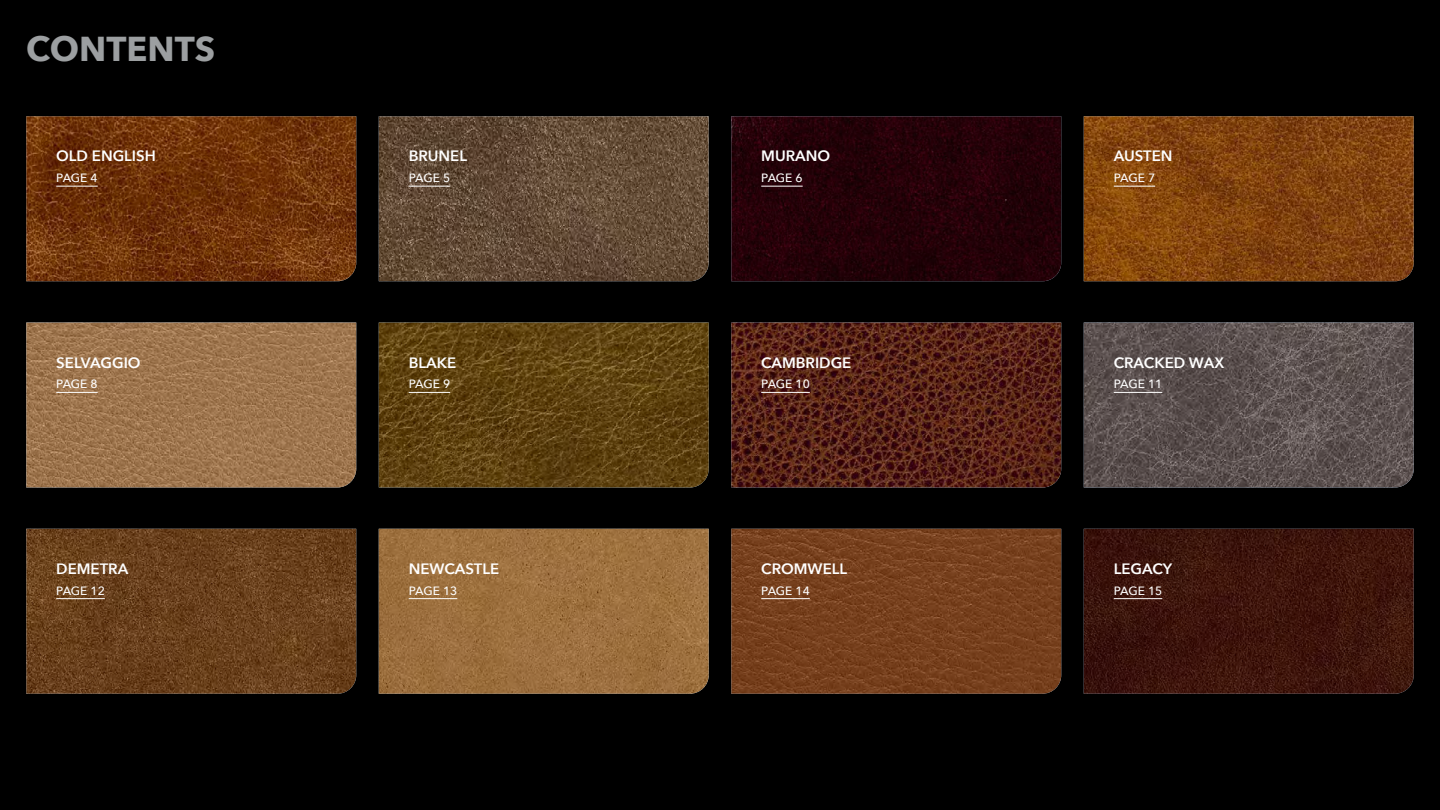
<style>
.page{position:relative;width:1440px;height:810px;background:#000}
.page>*{position:absolute;margin:0;border:0;box-sizing:border-box;transform-origin:0 0}
.t1{font:700 34.5px "Avenir Next";color:#9c9fa1}
.t2{font:600 15px "Avenir Next";color:#fff}
.t3{font:500 12px "Avenir Next";letter-spacing:-.02em;color:#fff}
</style>
<div class="page">
<img style="left:26px;top:116px;width:330px;height:165px">
<img style="left:26px;top:322px;width:330px;height:166px">
<img style="left:26px;top:529px;width:330px;height:165px">
<img style="left:379px;top:116px;width:330px;height:165px">
<img style="left:379px;top:322px;width:330px;height:166px">
<img style="left:379px;top:529px;width:330px;height:165px">
<img style="left:1084px;top:116px;width:330px;height:165px">
<img style="left:1084px;top:322px;width:330px;height:166px">
<img style="left:1084px;top:529px;width:330px;height:165px">
<img style="left:731px;top:116px;width:330px;height:165px">
<img style="left:731px;top:322px;width:330px;height:166px">
<img style="left:731px;top:529px;width:330px;height:165px">
<hr style="left:56px;top:186px;width:42px;height:1px;background:#fff">
<hr style="left:409px;top:186px;width:41px;height:1px;background:#fff">
<hr style="left:761px;top:186px;width:42px;height:1px;background:#fff">
<hr style="left:1114px;top:186px;width:41px;height:1px;background:#fff">
<hr style="left:56px;top:392px;width:42px;height:1px;background:#fff">
<hr style="left:409px;top:392px;width:41px;height:1px;background:#fff">
<hr style="left:761px;top:392px;width:49px;height:1px;background:#fff">
<hr style="left:1114px;top:392px;width:48px;height:1px;background:#fff">
<hr style="left:56px;top:598px;width:49px;height:1px;background:#fff">
<hr style="left:409px;top:598px;width:48px;height:1px;background:#fff">
<hr style="left:761px;top:598px;width:49px;height:1px;background:#fff">
<hr style="left:1114px;top:598px;width:48px;height:1px;background:#fff">
<h1 class="t1" style="left:26px;top:19px;width:190px">CONTENTS</h1>
<p class="t2" style="left:56px;top:143px;width:101px">OLD ENGLISH</p>
<p class="t3" style="left:56px;top:168px;width:43px">PAGE 4</p>
<p class="t2" style="left:409px;top:143px;width:60px">BRUNEL</p>
<p class="t3" style="left:409px;top:168px;width:43px">PAGE 5</p>
<p class="t2" style="left:761px;top:143px;width:70px">MURANO</p>
<p class="t3" style="left:761px;top:168px;width:43px">PAGE 6</p>
<p class="t2" style="left:1114px;top:143px;width:60px">AUSTEN</p>
<p class="t3" style="left:1114px;top:168px;width:43px">PAGE 7</p>
<p class="t2" style="left:56px;top:349px;width:86px">SELVAGGIO</p>
<p class="t3" style="left:56px;top:374px;width:43px">PAGE 8</p>
<p class="t2" style="left:409px;top:349px;width:49px">BLAKE</p>
<p class="t3" style="left:409px;top:374px;width:43px">PAGE 9</p>
<p class="t2" style="left:761px;top:349px;width:92px">CAMBRIDGE</p>
<p class="t3" style="left:761px;top:374px;width:50px">PAGE 10</p>
<p class="t2" style="left:1114px;top:349px;width:112px">CRACKED WAX</p>
<p class="t3" style="left:1114px;top:374px;width:50px">PAGE 11</p>
<p class="t2" style="left:56px;top:556px;width:74px">DEMETRA</p>
<p class="t3" style="left:56px;top:580px;width:50px">PAGE 12</p>
<p class="t2" style="left:409px;top:556px;width:92px">NEWCASTLE</p>
<p class="t3" style="left:409px;top:580px;width:50px">PAGE 13</p>
<p class="t2" style="left:761px;top:556px;width:87px">CROMWELL</p>
<p class="t3" style="left:761px;top:580px;width:50px">PAGE 14</p>
<p class="t2" style="left:1114px;top:556px;width:60px">LEGACY</p>
<p class="t3" style="left:1114px;top:580px;width:50px">PAGE 15</p>
</div>
